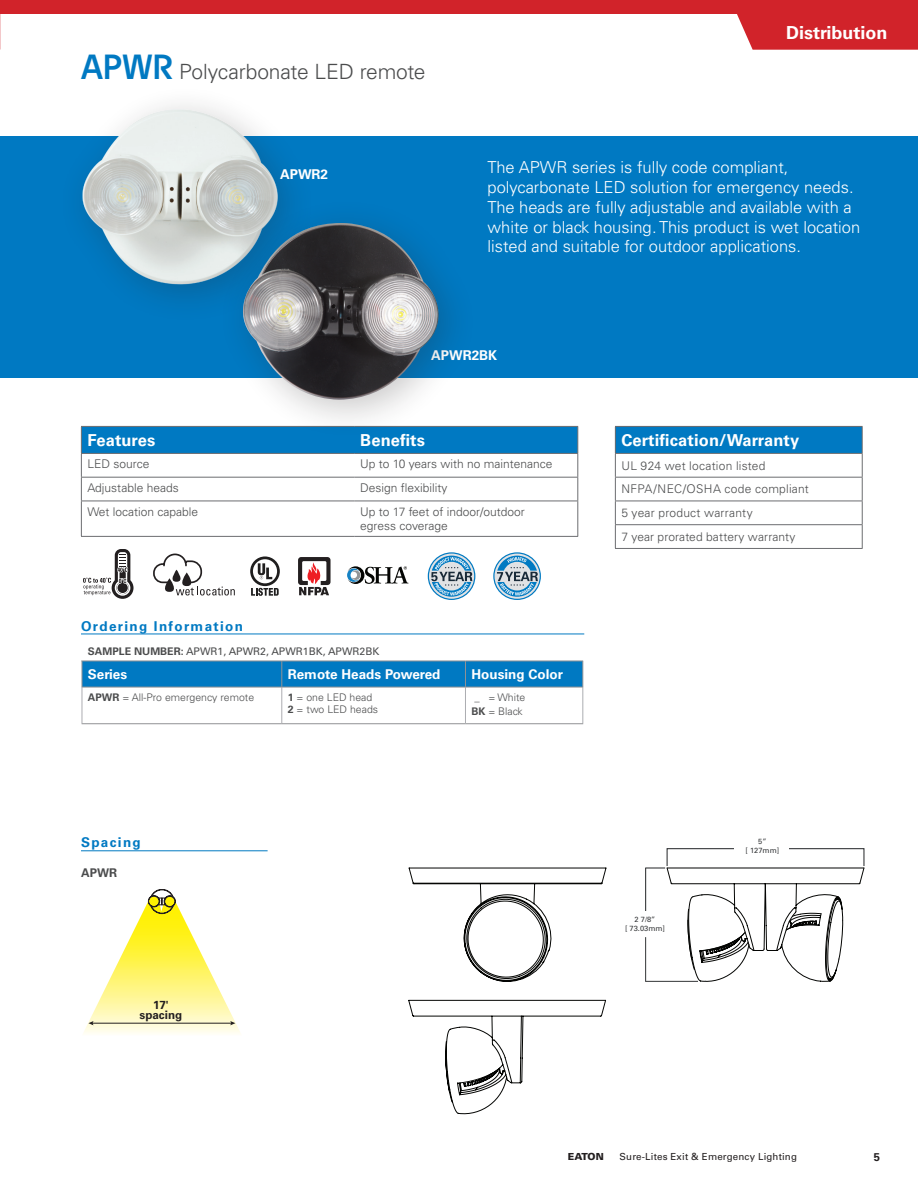
<style>
.page{position:relative;width:918px;height:1188px;background:#fff}
.page>*{position:absolute;margin:0;border:0;box-sizing:border-box;transform-origin:0 0}
.t1{font:300 21px "Univers LT Std";letter-spacing:-.01em;color:#4b4c4d}
.t2{font:700 18px "Univers LT Std";color:#fff}
.t3{font:300 16.5px/19.8px "Univers LT Std";color:#fff}
.t4{font:700 16.5px "Univers LT Std";letter-spacing:.01em;color:#fff}
.t5{font:700 13.5px "Univers LT Std";color:#fff}
.t6{font:700 13.5px "Univers LT Std";letter-spacing:.1em;color:#0079c2}
.t7{font:300 12px/23.7px "Univers LT Std";color:#4b4c4d}
.t8{font:700 12px "Univers LT Std";color:#4b4c4d}
.t9{font:700 11.7px/10.5px "Univers LT Std";color:#231f20;text-align:center}
.t10{font:700 11.25px "Univers LT Std";color:#231f20}
.t11{font:300 10.5px/12px "Univers LT Std";color:#4b4c4d}
.t12{font:10.5px "Univers LT Std";color:#4b4c4d}
.t13{font:9.75px "Univers LT Std";letter-spacing:.015em;color:#231f20}
.t14{font:900 9.75px "Univers LT Std";letter-spacing:-.02em;color:#231f20}
.t15{font:7.5px/9px "Univers LT Std";color:#323436;text-align:center}
.s1{font-family:"Eaton";font-weight:700;font-size:34.5px;color:#0079c2}
.s2{font-weight:700}
</style>
<div class="page">
<svg style="left:408px;top:867px;width:199px;height:247px"></svg>
<svg style="left:492px;top:896px;width:115px;height:187px"></svg>
<svg style="left:645px;top:848px;width:220px;height:134px"></svg>
<div style="left:641px;top:912px;width:10px;height:25px;background:#fff"></div>
<div style="left:735px;top:842px;width:54px;height:11px;background:#fff"></div>
<div style="left:0;top:137px;width:918px;height:241px;background:#0079c2"></div>
<div style="left:615px;top:426px;width:247px;height:27px;background:#0079c2"></div>
<hr style="left:615px;top:501px;width:248px;height:1px;background:#6c6d70">
<hr style="left:615px;top:524px;width:248px;height:1px;background:#6c6d70">
<hr style="left:615px;top:548px;width:248px;height:1px;background:#6c6d70">
<hr style="left:615px;top:426px;width:248px;height:1px;background:#6c6d70">
<hr style="left:615px;top:453px;width:248px;height:1px;background:#6c6d70">
<svg style="left:615px;top:427px;width:1px;height:121px"></svg>
<svg style="left:862px;top:427px;width:1px;height:121px"></svg>
<hr style="left:615px;top:477px;width:248px;height:1px;background:#6c6d70">
<svg style="left:81px;top:426px;width:497px;height:75px"></svg>
<hr style="left:81px;top:501px;width:273px;height:1px;background:#6c6d70">
<hr style="left:81px;top:501px;width:1px;height:35px;background:#6c6d70">
<hr style="left:354px;top:501px;width:224px;height:1px;background:#6c6d70">
<hr style="left:577px;top:501px;width:1px;height:35px;background:#6c6d70">
<hr style="left:81px;top:536px;width:273px;height:1px;background:#6c6d70">
<hr style="left:354px;top:536px;width:224px;height:1px;background:#6c6d70">
<svg style="left:250px;top:556px;width:30px;height:40px"></svg>
<svg style="left:298px;top:557px;width:32px;height:38px"></svg>
<svg style="left:347px;top:566px;width:61px;height:18px"></svg>
<svg style="left:83px;top:549px;width:51px;height:50px"></svg>
<svg style="left:493px;top:552px;width:48px;height:48px"></svg>
<svg style="left:495px;top:554px;width:45px;height:45px"></svg>
<svg style="left:497px;top:556px;width:41px;height:41px;background:#8bb2c9"></svg>
<svg style="left:428px;top:552px;width:47px;height:48px"></svg>
<svg style="left:429px;top:554px;width:45px;height:45px"></svg>
<svg style="left:431px;top:556px;width:42px;height:41px;background:#91b4ca"></svg>
<hr style="left:81px;top:634px;width:503px;height:1px;background:#0079c2">
<hr style="left:81px;top:851px;width:187px;height:1px;background:#0079c2">
<hr style="left:82px;top:687px;width:1px;height:36px;background:#acadb1">
<hr style="left:281px;top:687px;width:1px;height:36px;background:#acadb1">
<hr style="left:465px;top:687px;width:1px;height:36px;background:#acadb1">
<hr style="left:582px;top:687px;width:1px;height:36px;background:#acadb1">
<hr style="left:81px;top:661px;width:201px;height:1px;background:#919295">
<svg style="left:82px;top:661px;width:501px;height:26px;background:#0579c0"></svg>
<hr style="left:82px;top:687px;width:200px;height:1px;background:#919295">
<hr style="left:282px;top:687px;width:183px;height:1px;background:#919295">
<hr style="left:465px;top:687px;width:118px;height:1px;background:#919295">
<hr style="left:82px;top:723px;width:200px;height:1px;background:#919295">
<hr style="left:282px;top:723px;width:183px;height:1px;background:#919295">
<hr style="left:465px;top:723px;width:118px;height:1px;background:#919295">
<div style="left:58px;top:84px;width:259px;height:240px;background:#231f20;opacity:.25"></div>
<img style="left:72px;top:89px;width:216px;height:216px">
<div style="left:217px;top:197px;width:261px;height:243px;background:#231f20;opacity:.25"></div>
<img style="left:241px;top:223px;width:199px;height:177px">
<svg style="left:83px;top:889px;width:157px;height:145px"></svg>
<svg style="left:153px;top:553px;width:82px;height:42px"></svg>
<div style="left:0;top:0;width:918px;height:14px;background:#d1232a"></div>
<svg style="left:737px;top:14px;width:181px;height:36px;background:#d32e34"></svg>
<h1 class="t1" style="left:81px;top:59px;width:346px"><span class="s1">APWR</span> Polycarbonate LED remote</h1>
<p class="t5" style="left:280px;top:167px;width:50px">APWR2</p>
<h2 class="t2" style="left:786px;top:22px;width:103px">Distribution</h2>
<p class="t3" style="left:488px;top:157px;width:374px">The APWR series is fully code compliant, polycarbonate LED solution for emergency needs.<br>The heads are fully adjustable and available with a white or black housing. This product is wet location listed and suitable for outdoor applications.</p>
<p class="t5" style="left:431px;top:347px;width:68px">APWR2BK</p>
<h3 class="t4" style="left:87px;top:430px;width:69px">Features</h3>
<h3 class="t4" style="left:360px;top:430px;width:66px">Benefits</h3>
<p class="t7" style="left:87px;top:452px;width:64px">LED source</p>
<p class="t7" style="left:360px;top:452px;width:194px">Up to 10 years with no maintenance</p>
<p class="t7" style="left:87px;top:476px;width:93px">Adjustable heads</p>
<p class="t7" style="left:360px;top:476px;width:89px">Design flexibility</p>
<p class="t7" style="left:87px;top:500px;width:112px">Wet location capable</p>
<p class="t7" style="left:360px;top:505px;width:166px;line-height:14.4px">Up to 17 feet of indoor/outdoor egress coverage</p>
<p class="t6" style="left:81px;top:618px;width:164px">Ordering Information</p>
<p class="t12" style="left:88px;top:645px;width:293px"><span class="s2">SAMPLE NUMBER:</span> APWR1, APWR2, APWR1BK, APWR2BK</p>
<p class="t5" style="left:88px;top:666px;width:41px">Series</p>
<p class="t5" style="left:288px;top:666px;width:154px">Remote Heads Powered</p>
<p class="t5" style="left:471px;top:666px;width:93px">Housing Color</p>
<p class="t11" style="left:88px;top:691px;width:168px"><span class="s2">APWR</span> = All-Pro emergency remote</p>
<p class="t11" style="left:288px;top:691px;width:92px"><span class="s2">1</span> = one LED head<br><span class="s2">2</span> = two LED heads</p>
<p class="t11" style="left:471px;top:690px;width:55px;line-height:14.7px"><span class="s2">_</span> = White<br><span class="s2">BK</span> = Black</p>
<p class="t6" style="left:81px;top:835px;width:61px">Spacing</p>
<p class="t8" style="left:81px;top:866px;width:37px">APWR</p>
<p class="t9" style="left:140px;top:1000px;width:44px">17' spacing</p>
<h3 class="t4" style="left:621px;top:430px;width:180px">Certification/Warranty</h3>
<p class="t7" style="left:621px;top:454px;width:189px">UL 924 wet location listed<br>NFPA/NEC/OSHA code compliant<br>5 year product warranty<br>7 year prorated battery warranty</p>
<p class="t15" style="left:625px;top:915px;width:42px">2 7/8”<br>[ 73.03mm]</p>
<p class="t15" style="left:746px;top:837px;width:35px">5”<br>[ 127mm]</p>
<p class="t14" style="left:568px;top:1151px;width:37px">EATON</p>
<p class="t13" style="left:620px;top:1151px;width:179px">Sure-Lites Exit &amp; Emergency Lighting</p>
<p class="t10" style="left:874px;top:1150px;width:8px">5</p>
</div>
